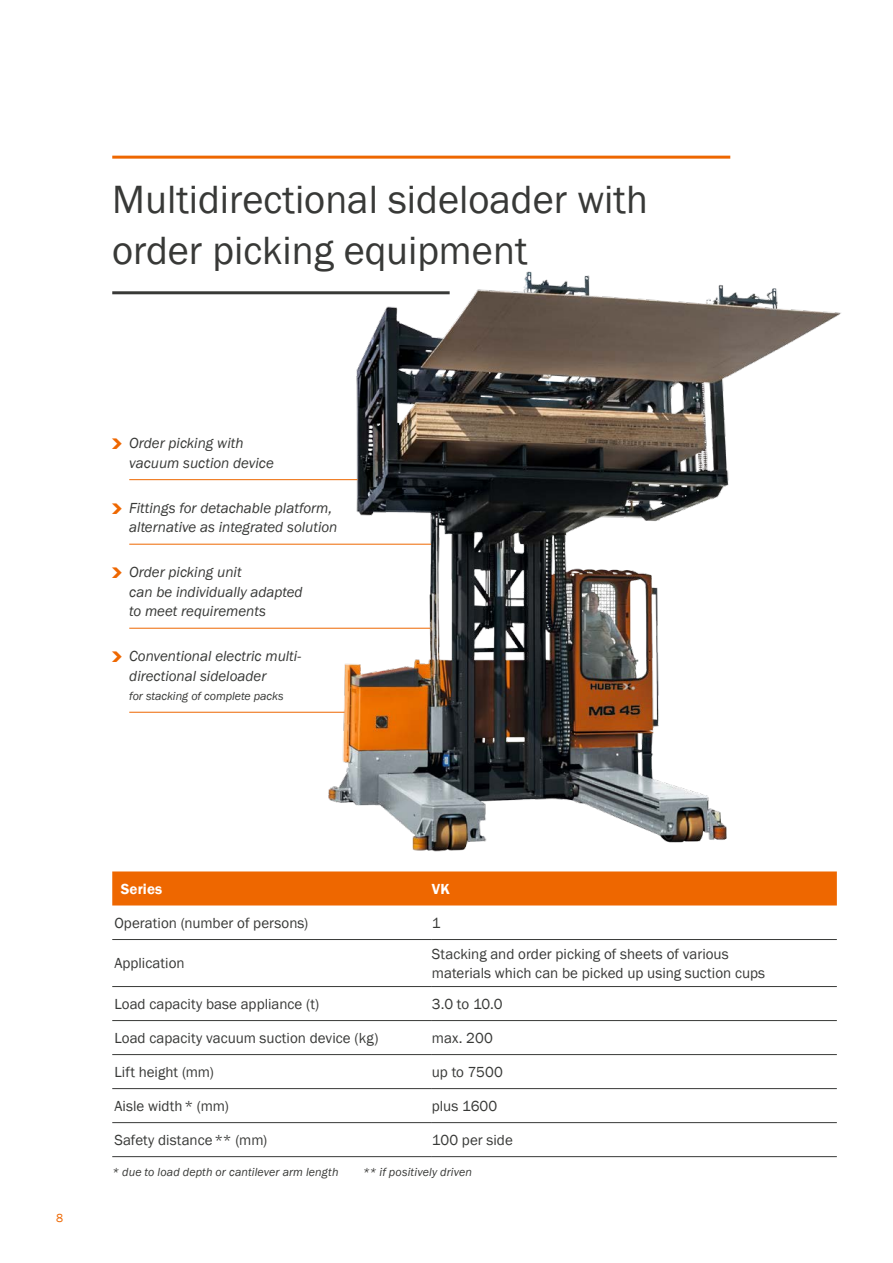
<style>
.page{position:relative;width:893px;height:1263px;background:#fff}
.page>*{position:absolute;margin:0;border:0;box-sizing:border-box;transform-origin:0 0}
.t1{font:40.5px/51px "Franklin Gothic";color:#383937}
.t2{font:15px/19.5px "Franklin Gothic";color:#383937}
.t3{font:italic 15px/19.5px "Franklin Gothic";color:#383937}
.t4{font:600 15px "Franklin Gothic";letter-spacing:.01em;color:#fff}
.t5{font:italic 12px "Franklin Gothic";letter-spacing:.005em;color:#383937}
.t6{font:12px "Franklin Gothic";color:#ee6700}
</style>
<div class="page">
<img style="left:327px;top:271px;width:514px;height:580px">
<hr style="left:112px;top:156px;width:618px;height:3px;background:#ee6700">
<hr style="left:112px;top:291px;width:338px;height:3px;background:#383937">
<hr style="left:129px;top:479px;width:229px;height:1px;background:#ee6700">
<hr style="left:129px;top:544px;width:302px;height:1px;background:#ee6700">
<hr style="left:129px;top:628px;width:301px;height:1px;background:#ee6700">
<hr style="left:129px;top:712px;width:215px;height:1px;background:#ee6700">
<div style="left:112px;top:871px;width:725px;height:34px;background:#ee6700"></div>
<hr style="left:112px;top:939px;width:320px;height:1px;background:#383937">
<hr style="left:112px;top:986px;width:320px;height:1px;background:#383937">
<hr style="left:112px;top:1020px;width:320px;height:1px;background:#383937">
<hr style="left:112px;top:1054px;width:320px;height:1px;background:#383937">
<hr style="left:112px;top:1088px;width:320px;height:1px;background:#383937">
<hr style="left:112px;top:1122px;width:320px;height:1px;background:#383937">
<hr style="left:112px;top:1156px;width:320px;height:1px;background:#383937">
<hr style="left:432px;top:986px;width:405px;height:1px;background:#383937">
<hr style="left:432px;top:1020px;width:405px;height:1px;background:#383937">
<hr style="left:432px;top:1054px;width:405px;height:1px;background:#383937">
<hr style="left:432px;top:1088px;width:405px;height:1px;background:#383937">
<hr style="left:432px;top:1122px;width:405px;height:1px;background:#383937">
<hr style="left:432px;top:1156px;width:405px;height:1px;background:#383937">
<hr style="left:432px;top:939px;width:405px;height:1px;background:#383937">
<h1 class="t1" style="left:112px;top:175px;width:537px">Multidirectional sideloader with order picking equipment</h1>
<p class="t3" style="left:129px;top:434px;width:146px">Order picking with vacuum -suction device</p>
<p class="t3" style="left:129px;top:498px;width:210px">Fittings for detachable platform, alternative as integrated solution</p>
<p class="t3" style="left:129px;top:563px;width:175px">Order picking unit<br>can be -individually adapted to meet -requirements</p>
<p class="t3" style="left:129px;top:647px;width:173px">Conventional electric multi&shy;directional sideloader</p>
<p class="t5" style="left:129px;top:689px;width:156px">for stacking of complete packs</p>
<p class="t6" style="left:56px;top:1211px;width:9px">8</p>
<p class="t4" style="left:121px;top:879px;width:43px">Series</p>
<p class="t4" style="left:432px;top:879px;width:19px">VK</p>
<p class="t2" style="left:114px;top:913px;width:195px">Operation (number of persons)</p>
<p class="t2" style="left:432px;top:913px;width:10px">1</p>
<p class="t2" style="left:114px;top:954px;width:72px">Application</p>
<p class="t2" style="left:432px;top:944px;width:335px">Stacking and order picking of sheets of various materials which can be picked up using suction cups</p>
<p class="t2" style="left:114px;top:994px;width:206px">Load capacity base appliance (t)</p>
<p class="t2" style="left:432px;top:994px;width:72px">3.0 to 10.0</p>
<p class="t2" style="left:114px;top:1028px;width:266px">Load capacity vacuum suction device (kg)</p>
<p class="t2" style="left:432px;top:1028px;width:62px">max. 200</p>
<p class="t2" style="left:114px;top:1062px;width:101px">Lift height (mm)</p>
<p class="t2" style="left:432px;top:1062px;width:72px">up to 7500</p>
<p class="t2" style="left:114px;top:1096px;width:116px">Aisle width* (mm)</p>
<p class="t2" style="left:432px;top:1096px;width:67px">plus 1600</p>
<p class="t2" style="left:114px;top:1130px;width:154px">Safety distance** (mm)</p>
<p class="t2" style="left:432px;top:1130px;width:82px">100 per side</p>
<p class="t5" style="left:112px;top:1164px;width:228px">* due to load depth or cantilever arm length</p>
<p class="t5" style="left:363px;top:1164px;width:111px">** if positively driven</p>
</div>
